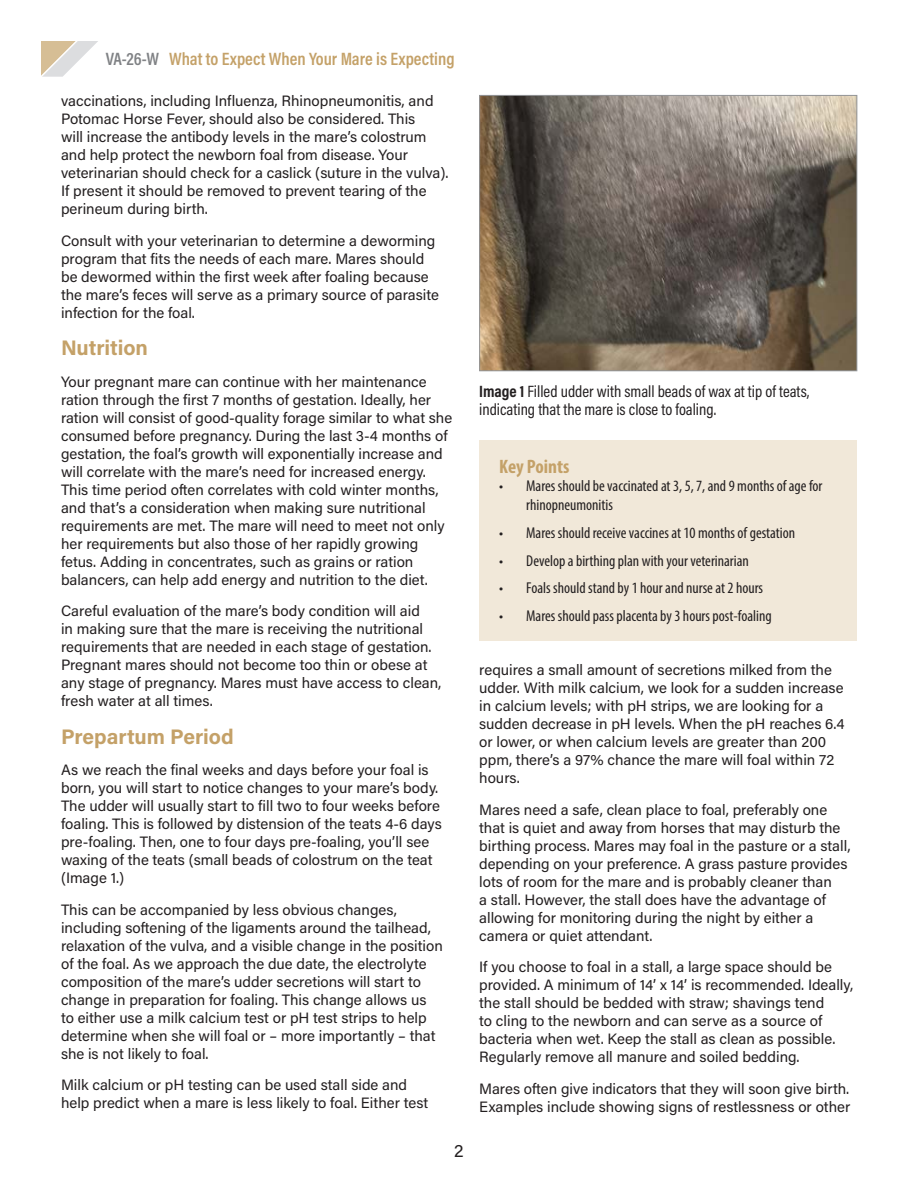
<style>
.page{position:relative;width:918px;height:1188px;background:#fff}
.page>*{position:absolute;margin:0;border:0;box-sizing:border-box;transform-origin:0 0}
.HEADING_1{font:700 21px "Acumin Pro";color:#c4a168}
.t1{font:700 condensed 19.5px "Myriad Pro";color:#c4a168}
.t2{font:600 18px "Acumin Pro Cond";color:#c4a168}
.t3{font:18px "Acumin Pro";color:#231f20}
.t4{font:16.5px/18px "Acumin Pro Cond";color:#231f20}
.t5{font:condensed 15.75px/18.8px "Myriad Pro";color:#231f20}
.t6{font:15px/18px "Acumin Pro";color:#231f20}
.s1{color:#808285}
.s2{font-weight:700}
</style>
<div class="page">
<svg style="left:41px;top:41px;width:57px;height:36px"></svg>
<img style="left:481px;top:97px;width:374px;height:272px">
<div style="left:479px;top:95px;width:378px;height:276px;border:1px solid #939598"></div>
<div style="left:479px;top:441px;width:378px;height:200px;background:#f1e8d9"></div>
<p class="t2" style="left:106px;top:47px;width:350px"><span class="s1">VA-26-W</span> What to Expect When Your Mare is Expecting</p>
<p class="t6" style="left:61px;top:91px;width:389px">vaccinations, including Influenza, Rhinopneumonitis, and Potomac Horse Fever, should also be considered. This<br>will increase the antibody levels in the mare’s colostrum and help protect the newborn foal from disease. Your veterinarian should check for a caslick (suture in the vulva).<br>If present it should be removed to prevent tearing of the perineum during birth.</p>
<p class="t6" style="left:61px;top:231px;width:379px">Consult with your veterinarian to determine a deworming program that fits the needs of each mare. Mares should be dewormed within the first week after foaling because the mare’s feces will serve as a primary source of parasite infection for the foal.</p>
<p class="HEADING_1" style="left:61px;top:333px;width:89px">Nutrition</p>
<p class="t6" style="left:61px;top:372px;width:393px">Your pregnant mare can continue with her maintenance ration through the first 7 months of gestation. Ideally, her ration will consist of good-quality forage similar to what she consumed before pregnancy. During the last 3-4 months of gestation, the foal’s growth will exponentially increase and will correlate with the mare’s need for increased energy.<br>This time period often correlates with cold winter months, and that’s a consideration when making sure nutritional requirements are met. The mare will need to meet not only her requirements but also those of her rapidly growing fetus. Adding in concentrates, such as grains or ration balancers, can help add energy and nutrition to the diet.</p>
<p class="t6" style="left:61px;top:601px;width:382px">Careful evaluation of the mare’s body condition will aid<br>in making sure that the mare is receiving the nutritional requirements that are needed in each stage of gestation.<br>Pregnant mares should not become too thin or obese at any stage of pregnancy. Mares must have access to clean, fresh water at all times.</p>
<p class="HEADING_1" style="left:61px;top:721px;width:174px">Prepartum Period</p>
<p class="t6" style="left:61px;top:760px;width:382px">As we reach the final weeks and days before your foal is born, you will start to notice changes to your mare’s body.<br>The udder will usually start to fill two to four weeks before foaling. This is followed by distension of the teats 4-6 days pre-foaling. Then, one to four days pre-foaling, you’ll see waxing of the teats (small beads of colostrum on the teat (Image 1.)</p>
<p class="t6" style="left:61px;top:900px;width:383px">This can be accompanied by less obvious changes, including softening of the ligaments around the tailhead, relaxation of the vulva, and a visible change in the position of the foal. As we approach the due date, the electrolyte composition of the mare’s udder secretions will start to change in preparation for foaling. This change allows us to either use a milk calcium test or pH test strips to help determine when she will foal or – more importantly – that she is not likely to foal.</p>
<p class="t6" style="left:61px;top:1075px;width:369px">Milk calcium or pH testing can be used stall side and help predict when a mare is less likely to foal. Either test</p>
<p class="t3" style="left:454px;top:1138px;width:11px">2</p>
<p class="t4" style="left:479px;top:382px;width:332px"><span class="s2">Image 1</span> Filled udder with small beads of wax at tip of teats, indicating that the mare is close to foaling.</p>
<h2 class="t1" style="left:499px;top:454px;width:72px">Key Points</h2>
<p class="t5" style="left:526px;top:477px;width:298px;text-indent:-27px">• Mares should be vaccinated at 3, 5, 7, and 9 months of age for rhinopneumonitis</p>
<p class="t5" style="left:499px;top:523px;width:297px">• Mares should receive vaccines at 10 months of gestation</p>
<p class="t5" style="left:499px;top:551px;width:251px">• Develop a birthing plan with your veterinarian</p>
<p class="t5" style="left:499px;top:578px;width:265px">• Foals should stand by 1 hour and nurse at 2 hours</p>
<p class="t5" style="left:499px;top:606px;width:274px">• Mares should pass placenta by 3 hours post-foaling</p>
<p class="t6" style="left:479px;top:660px;width:367px">requires a small amount of secretions milked from the udder. With milk calcium, we look for a sudden increase in calcium levels; with pH strips, we are looking for a sudden decrease in pH levels. When the pH reaches 6.4 or lower, or when calcium levels are greater than 200 ppm, there’s a 97% chance the mare will foal within 72 hours.</p>
<p class="t6" style="left:479px;top:800px;width:373px">Mares need a safe, clean place to foal, preferably one that is quiet and away from horses that may disturb the birthing process. Mares may foal in the pasture or a stall, depending on your preference. A grass pasture provides lots of room for the mare and is probably cleaner than<br>a stall. However, the stall does have the advantage of allowing for monitoring during the night by either a camera or quiet attendant.</p>
<p class="t6" style="left:479px;top:957px;width:375px">If you choose to foal in a stall, a large space should be provided. A minimum of 14’ x 14’ is recommended. Ideally, the stall should be bedded with straw; shavings tend<br>to cling to the newborn and can serve as a source of bacteria when wet. Keep the stall as clean as possible.<br>Regularly remove all manure and soiled bedding.</p>
<p class="t6" style="left:479px;top:1079px;width:373px">Mares often give indicators that they will soon give birth.<br>Examples include showing signs of restlessness or other</p>
</div>
